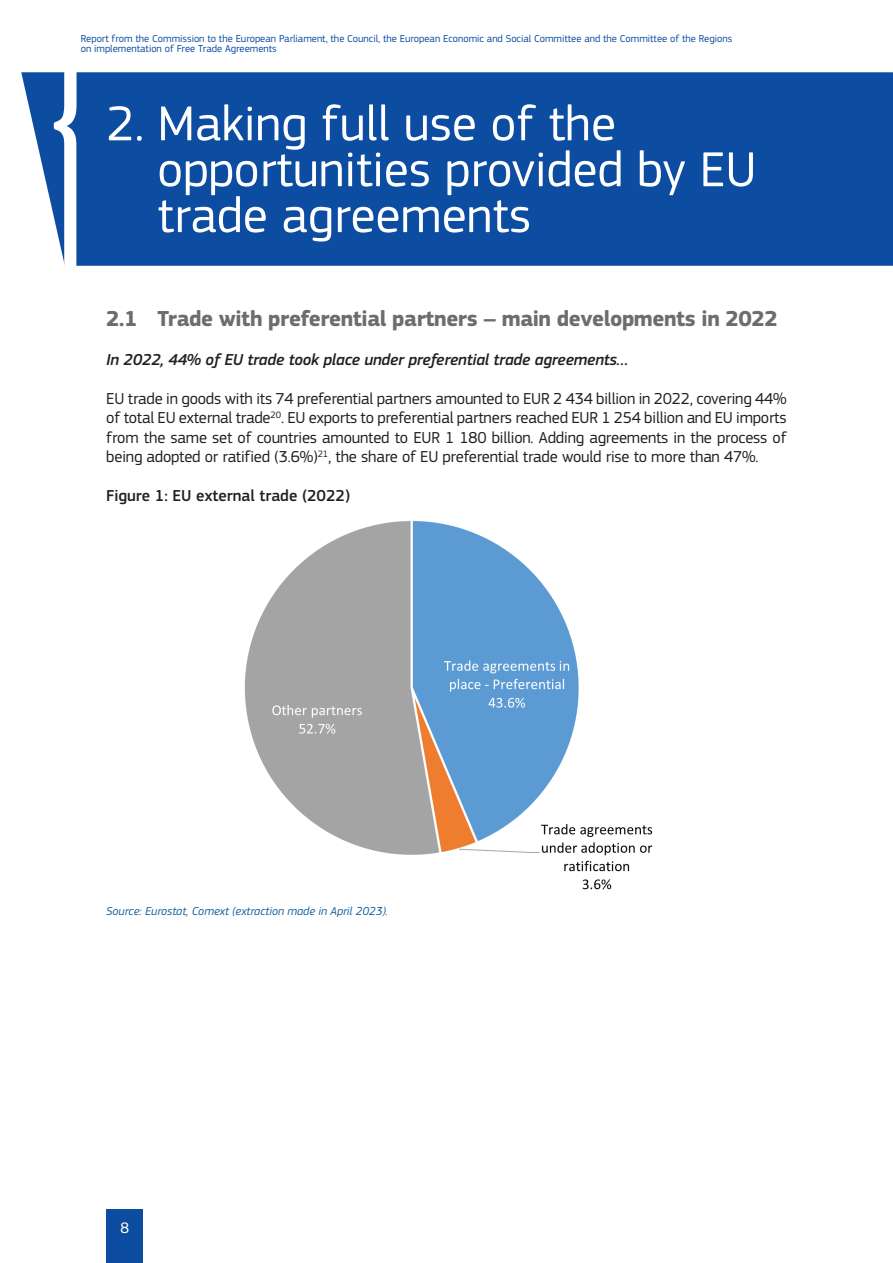
<style>
.page{position:relative;width:893px;height:1263px;background:#fff}
.page>*{position:absolute;margin:0;border:0;box-sizing:border-box;transform-origin:0 0}
.title_1{font:51px/45.9px "EC Square Sans Pro";color:#fff}
.title_2{font:700 22.5px "EC Square Sans Pro";letter-spacing:-.02em;color:#6c6d70}
.body{font:16.5px/19.5px "EC Square Sans Pro";letter-spacing:-.01em;color:#231f20;text-align:justify}
.body-2{font:italic 500 16.5px "EC Square Sans Pro";letter-spacing:-.01em;color:#231f20}
.body-3{font:500 16.5px "EC Square Sans Pro";color:#231f20}
.t1{font:15.75px "EC Square Sans Pro";color:#fff}
.t2{font:italic 12px "EC Square Sans Pro";color:#1665a2}
.t3{font:10.5px/10.5px "EC Square Sans Pro";color:#0d4da1}
</style>
<div class="page">
<div style="left:106px;top:1209px;width:37px;height:54px;background:#0d4da1"></div>
<div style="left:21px;top:72px;width:872px;height:194px;background:#0d4da1"></div>
<svg style="left:54px;top:72px;width:36px;height:194px"></svg>
<img style="left:244px;top:520px;width:409px;height:370px">
<p class="t3" style="left:81px;top:33px;width:653px">Report from the Commission to the European Parliament, the Council, the European Economic and Social Committee and the Committee of the Regions on implementation of Free Trade Agreements</p>
<h1 class="title_1" style="left:157px;top:101px;width:600px;text-indent:-51px">2. Making full use of the opportunities provided by EU trade agreements</h1>
<h2 class="title_2" style="left:106px;top:305px;width:673px">2.1 Trade with preferential partners – main developments in 2022</h2>
<p class="body-2" style="left:106px;top:350px;width:524px">In 2022, 44% of EU trade took place under preferential trade agreements…</p>
<p class="body" style="left:106px;top:389px;width:682px">EU trade in goods with its 74 preferential partners amounted to EUR 2 434 billion in 2022, covering 44% of total EU external trade<sup>20</sup>. EU exports to preferential partners reached EUR 1 254 billion and EU imports from the same set of countries amounted to EUR 1 180 billion. Adding agreements in the process of being adopted or ratified (3.6%)<sup>21</sup>, the share of EU preferential trade would rise to more than 47%.</p>
<p class="body-3" style="left:106px;top:486px;width:245px">Figure 1: EU external trade (2022)</p>
<p class="t2" style="left:106px;top:904px;width:283px">Source: Eurostat, Comext (extraction made in April 2023).</p>
<p class="t1" style="left:120px;top:1219px;width:10px">8</p>
</div>
